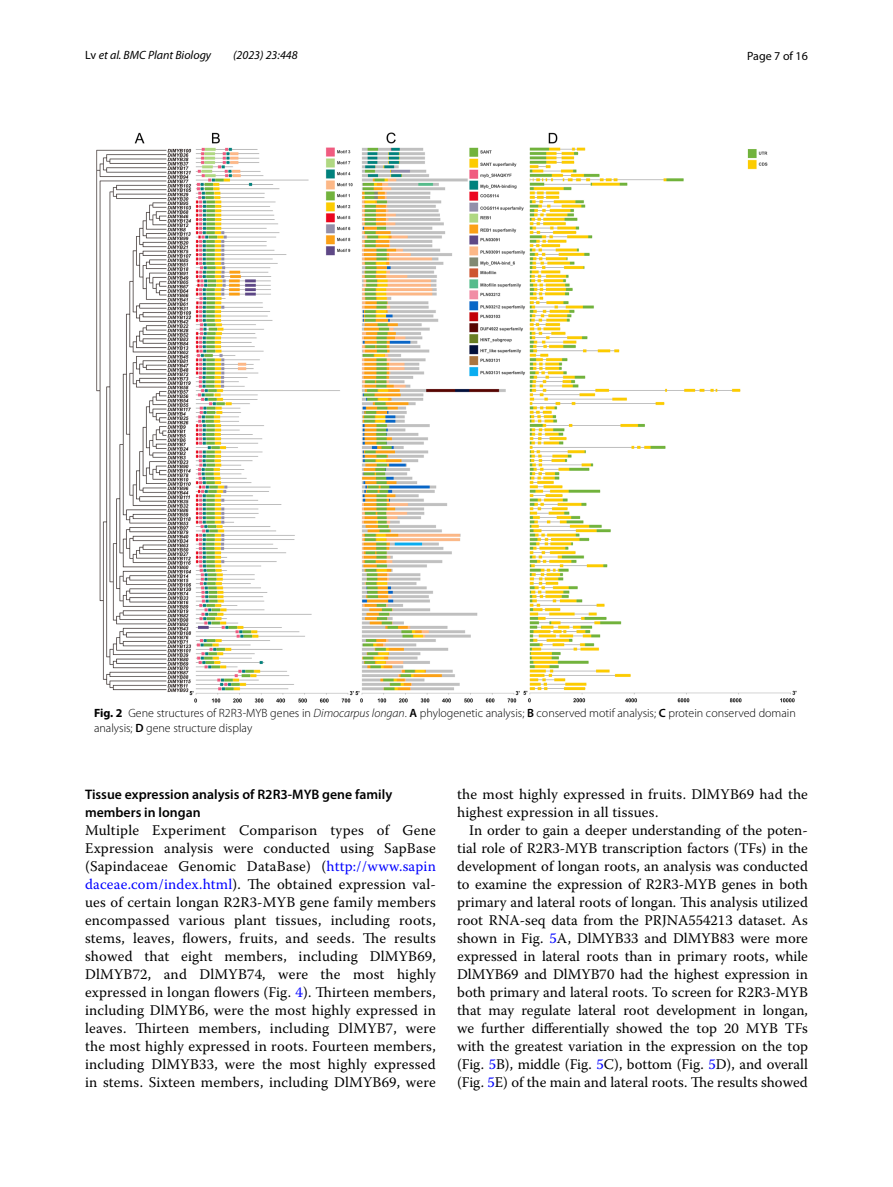
<style>
.page{position:relative;width:893px;height:1187px;background:#fff}
.page>*{position:absolute;margin:0;border:0;box-sizing:border-box;transform-origin:0 0}
.t1{font:14.7px/18px "Warnock Pro";letter-spacing:.015em;color:#000;text-align:justify}
.t2{font:600 13.8px/18px "Myriad Pro";color:#000}
.t3{font:300 12px/15px "Myriad Pro";color:#000}
.t4{font:italic 12px "Myriad Pro";color:#000}
.t5{font:12px "Myriad Pro";color:#000}
.s1{font-style:normal}
.s2{font-weight:700}
.s3{font-style:italic}
.s4{font-weight:600}
.s5{color:#00f}
</style>
<div class="page">
<img style="left:96px;top:133px;width:701px;height:569px">
<p class="t4" style="left:85px;top:48px;width:128px"><span class="s1">Lv</span> et al. BMC Plant Biology</p>
<p class="t4" style="left:233px;top:48px;width:66px">(2023) 23:448</p>
<p class="t5" style="left:747px;top:48px;width:62px">Page 7 of 16</p>
<p class="t3" style="left:94px;top:706px;width:703px"><span class="s2">Fig. 2</span> Gene structures of R2R3-MYB genes in <span class="s3">Dimocarpus longan</span>. <span class="s4">A</span> phylogenetic analysis; <span class="s4">B</span> conserved motif analysis; <span class="s4">C</span> protein conserved domain analysis; <span class="s4">D</span> gene structure display</p>
<p class="t2" style="left:85px;top:784px;width:309px">Tissue expression analysis of R2R3‑MYB gene family members in longan</p>
<p class="t1" style="left:85px;top:820px;width:352px">Multiple Experiment Comparison types of Gene Expression analysis were conducted using SapBase (Sapindaceae Genomic DataBase) (<span class="s5">http://www.sapin daceae.com/index.html</span>). The obtained expression val&shy;ues of certain longan R2R3-MYB gene family members encompassed various plant tissues, including roots, stems, leaves, flowers, fruits, and seeds. The results showed that eight members, including DlMYB69, DlMYB72, and DlMYB74, were the most highly expressed in longan flowers (Fig. <span class="s5">4</span>). Thirteen members, including DlMYB6, were the most highly expressed in leaves. Thirteen members, including DlMYB7, were the most highly expressed in roots. Fourteen members, including DlMYB33, were the most highly expressed in stems. Sixteen members, including DlMYB69, were</p>
<p class="t1" style="left:457px;top:785px;width:352px">the most highly expressed in fruits. DlMYB69 had the highest expression in all tissues.</p>
<p class="t1" style="left:457px;top:821px;width:352px;text-indent:12px">In order to gain a deeper understanding of the poten&shy;tial role of R2R3-MYB transcription factors (TFs) in the development of longan roots, an analysis was conducted to examine the expression of R2R3-MYB genes in both primary and lateral roots of longan. This analysis utilized root RNA-seq data from the PRJNA554213 dataset. As shown in Fig. <span class="s5">5</span>A, DlMYB33 and DlMYB83 were more expressed in lateral roots than in primary roots, while DlMYB69 and DlMYB70 had the highest expression in both primary and lateral roots. To screen for R2R3-MYB that may regulate lateral root development in longan, we further differentially showed the top 20 MYB TFs with the greatest variation in the expression on the top (Fig. <span class="s5">5</span>B), middle (Fig. <span class="s5">5</span>C), bottom (Fig. <span class="s5">5</span>D), and overall (Fig. <span class="s5">5</span>E) of the main and lateral roots. The results showed</p>
</div>
